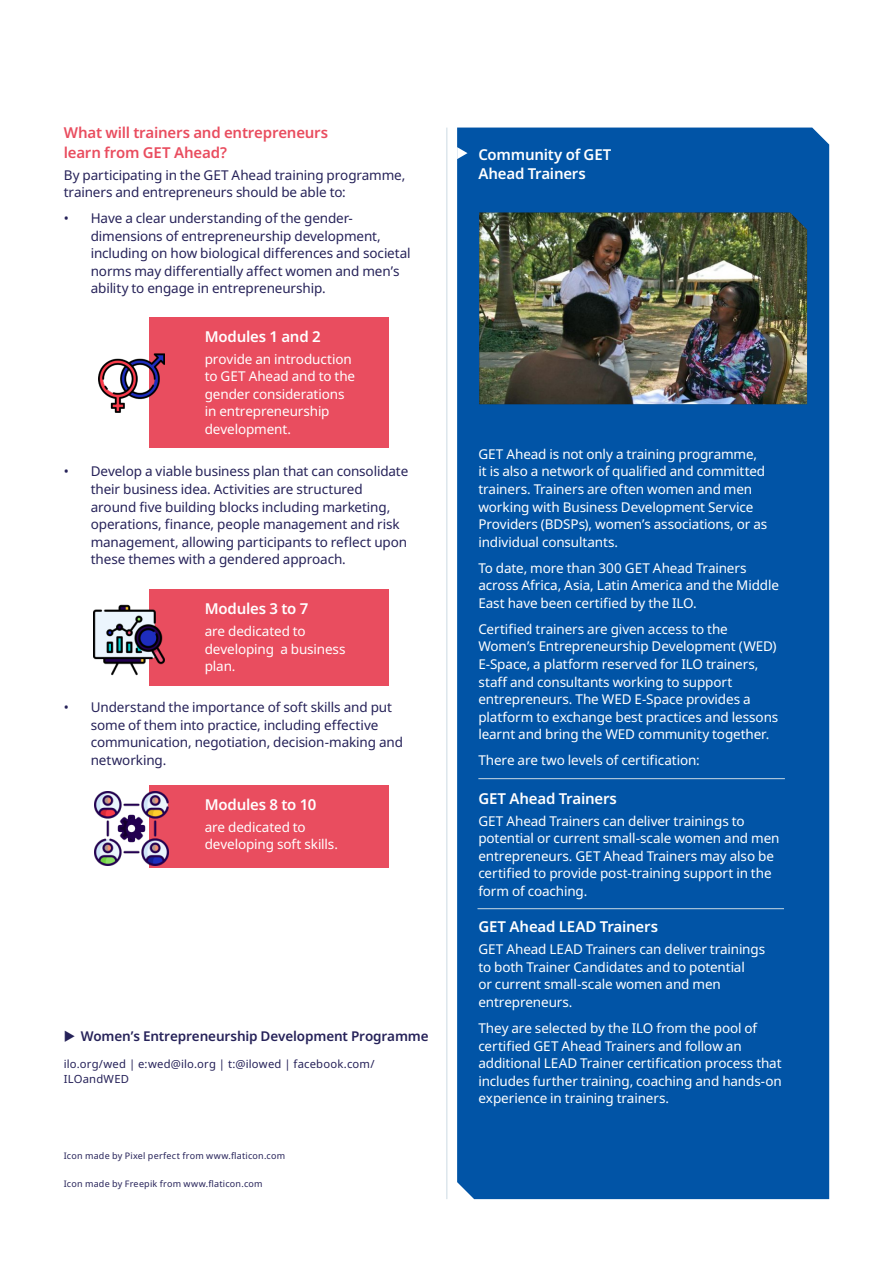
<style>
.page{position:relative;width:893px;height:1263px;background:#fff}
.page>*{position:absolute;margin:0;border:0;box-sizing:border-box;transform-origin:0 0}
.Fact_sheet_A4_-_Sub{font:600 15px/19.5px "Noto Sans";letter-spacing:-.015em;color:#fff}
.Fact_sheet_A4_-_Sub-2{font:600 15px/19.5px "Noto Sans";letter-spacing:-.015em;color:#e94d5f}
.Fact_sheet_A4_-_Body{font:13.5px/17.5px "Noto Sans";letter-spacing:-.01em;color:#fff}
.Fact_sheet_A4_-_Body-2{font:13.5px/17.5px "Noto Sans";letter-spacing:-.01em;color:#262259}
.t1{font:600 13.5px "Noto Sans";letter-spacing:-.01em;color:#262259}
.Fact_sheet_A4_-_Note{font:11.25px/14.7px "Noto Sans";letter-spacing:.02em;color:#262259}
.Fact_sheet_A4_-_Note-2{font:9px "Noto Sans";letter-spacing:.025em;color:#262259}
</style>
<div class="page">
<hr style="left:446px;top:128px;width:1px;height:1071px;background:#ccdae4">
<div style="left:457px;top:128px;width:372px;height:1071px;background:#0154a6"></div>
<svg style="left:457px;top:147px;width:10px;height:12px"></svg>
<img style="left:479px;top:213px;width:328px;height:191px">
<hr style="left:478px;top:778px;width:307px;height:1px;background:#ccdae4">
<hr style="left:477px;top:908px;width:307px;height:1px;background:#ccdae4">
<div style="left:150px;top:317px;width:239px;height:131px;background:#e94d5f"></div>
<div style="left:150px;top:590px;width:239px;height:96px;background:#e94d5f"></div>
<div style="left:150px;top:785px;width:239px;height:82px;background:#e94d5f"></div>
<img style="left:94px;top:604px;width:71px;height:71px">
<img style="left:95px;top:792px;width:74px;height:73px">
<img style="left:98px;top:349px;width:67px;height:67px">
<p class="Fact_sheet_A4_-_Sub-2" style="left:64px;top:123px;width:266px">What will trainers and entrepreneurs learn from GET Ahead?</p>
<p class="Fact_sheet_A4_-_Body-2" style="left:64px;top:166px;width:343px">By participating in the GET Ahead training programme, trainers and entrepreneurs should be able to:</p>
<p class="Fact_sheet_A4_-_Body-2" style="left:91px;top:210px;width:321px;text-indent:-27px">• Have a clear understanding of the gender&shy;dimensions of entrepreneurship development, including on how biological differences and societal norms may differentially affect women and men’s ability to engage in entrepreneurship.</p>
<p class="Fact_sheet_A4_-_Sub" style="left:205px;top:327px;width:117px">Modules 1 and 2</p>
<p class="Fact_sheet_A4_-_Body" style="left:205px;top:350px;width:152px">provide an introduction to GET Ahead and to the gender considerations in entrepreneurship development.</p>
<p class="Fact_sheet_A4_-_Body-2" style="left:91px;top:463px;width:319px;text-indent:-27px">• Develop a viable business plan that can consolidate their business idea. Activities are structured around five building blocks including marketing, operations, finance, people management and risk management, allowing participants to reflect upon these themes with a gendered approach.</p>
<p class="Fact_sheet_A4_-_Sub" style="left:205px;top:599px;width:105px">Modules 3 to 7</p>
<p class="Fact_sheet_A4_-_Body" style="left:205px;top:623px;width:142px">are dedicated to developing a business plan.</p>
<p class="Fact_sheet_A4_-_Body-2" style="left:91px;top:699px;width:314px;text-indent:-27px">• Understand the importance of soft skills and put some of them into practice, including effective communication, negotiation, decision-making and networking.</p>
<p class="Fact_sheet_A4_-_Sub" style="left:205px;top:795px;width:113px">Modules 8 to 10</p>
<p class="Fact_sheet_A4_-_Body" style="left:205px;top:818px;width:135px">are dedicated to developing soft skills.</p>
<p class="t1" style="left:81px;top:1026px;width:349px">Women’s Entrepreneurship Development Programme</p>
<p class="Fact_sheet_A4_-_Note" style="left:64px;top:1057px;width:312px">ilo.org/wed | e:wed@ilo.org | t:@ilowed | facebook.com/<br>ILOandWED</p>
<p class="Fact_sheet_A4_-_Note-2" style="left:64px;top:1150px;width:223px">Icon made by Pixel perfect from www.flaticon.com</p>
<p class="Fact_sheet_A4_-_Note-2" style="left:64px;top:1177px;width:200px">Icon made by Freepik from www.flaticon.com</p>
<p class="Fact_sheet_A4_-_Sub" style="left:478px;top:145px;width:135px">Community of GET<br>Ahead Trainers</p>
<p class="Fact_sheet_A4_-_Body" style="left:478px;top:446px;width:290px">GET Ahead is not only a training programme, it is also a network of qualified and committed trainers. Trainers are often women and men working with Business Development Service Providers (BDSPs), women’s associations, or as individual consultants.</p>
<p class="Fact_sheet_A4_-_Body" style="left:478px;top:559px;width:302px">To date, more than 300 GET Ahead Trainers across Africa, Asia, Latin America and the Middle<br>East have been certified by the ILO.</p>
<p class="Fact_sheet_A4_-_Body" style="left:478px;top:620px;width:301px">Certified trainers are given access to the Women’s Entrepreneurship Development (WED)<br>E-Space, a platform reserved for ILO trainers, staff and consultants working to support entrepreneurs. The WED E-Space provides a platform to exchange best practices and lessons learnt and bring the WED community together.</p>
<p class="Fact_sheet_A4_-_Body" style="left:478px;top:752px;width:223px">There are two levels of certification:</p>
<p class="Fact_sheet_A4_-_Sub" style="left:478px;top:789px;width:140px">GET Ahead Trainers</p>
<p class="Fact_sheet_A4_-_Body" style="left:478px;top:812px;width:303px">GET Ahead Trainers can deliver trainings to potential or current small-scale women and men entrepreneurs. GET Ahead Trainers may also be certified to provide post-training support in the form of coaching.</p>
<p class="Fact_sheet_A4_-_Sub" style="left:478px;top:917px;width:181px">GET Ahead LEAD Trainers</p>
<p class="Fact_sheet_A4_-_Body" style="left:478px;top:941px;width:288px">GET Ahead LEAD Trainers can deliver trainings to both Trainer Candidates and to potential<br>or current small-scale women and men entrepreneurs.</p>
<p class="Fact_sheet_A4_-_Body" style="left:478px;top:1019px;width:305px">They are selected by the ILO from the pool of certified GET Ahead Trainers and follow an additional LEAD Trainer certification process that includes further training, coaching and hands-on experience in training trainers.</p>
</div>
